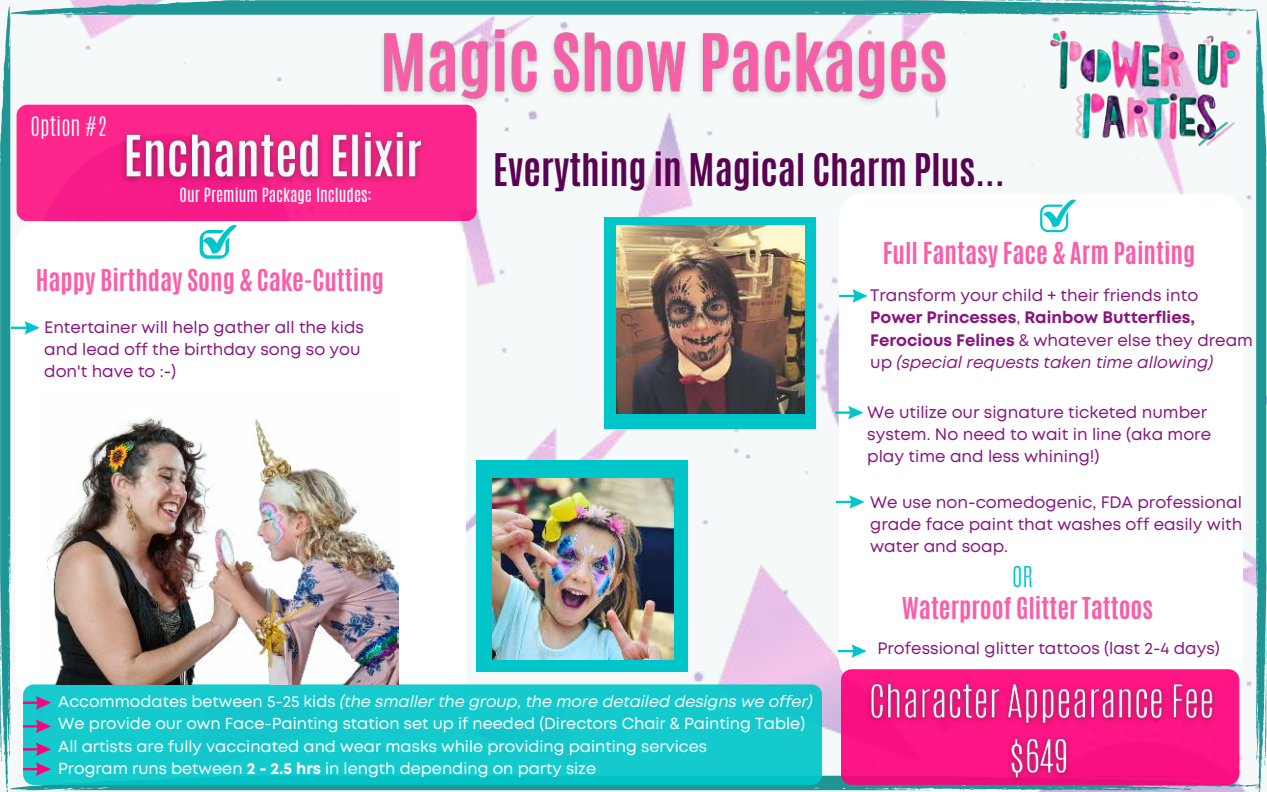
<style>
.page{position:relative;width:1267px;height:792px;background:#fff}
.page>*{position:absolute;margin:0;border:0;box-sizing:border-box;transform-origin:0 0}
.t1{font:700 37.6px "Antonio";color:#590453}
.t2{font:700 25.2px "Antonio";color:#f95fa9}
.t3{font:300 24px "Antonio";color:#00c6c9}
.t4{font:300 22.4px "Antonio";color:#fff}
.t5{font:16.6px/22.2px "Mont";color:#87177f}
.t6{font:16.2px "Antonio";color:#fff}
.t7{font:16px "Mont";color:#fff}
.t8{font:italic 16px "Mont";color:#fff}
.s1{font-weight:700}
.s2{font-style:italic}
.s3{font-style:normal}
</style>
<div class="page">
<img style="left:0;top:0;width:1266px;height:791px">
<h3 class="t4" style="left:31px;top:110px;width:77px">Option #2</h3>
<p class="t6" style="left:179px;top:184px;width:194px">Our Premium Package Includes:</p>
<h2 class="t2" style="left:36px;top:261px;width:350px">Happy Birthday Song &amp; Cake-Cutting</h2>
<p class="t5" style="left:44px;top:316px;width:321px">Entertainer will help gather all the kids and lead off the birthday song so you don't have to :-)</p>
<h1 class="t1" style="left:493px;top:141px;width:513px">Everything in Magical Charm Plus...</h1>
<h2 class="t2" style="left:882px;top:234px;width:314px">Full Fantasy Face &amp; Arm Painting</h2>
<p class="t5" style="left:870px;top:285px;width:384px">Transform your child + their friends into <span class="s1">Power Princesses</span>, <span class="s1">Rainbow Butterflies, Ferocious Felines</span> &amp; whatever else they dream up <span class="s2">(special requests taken time allowing)</span></p>
<p class="t5" style="left:867px;top:401px;width:345px">We utilize our signature ticketed number system. No need to wait in line (aka more play time and less whining!)</p>
<p class="t5" style="left:870px;top:491px;width:374px;text-align:justify">We use non-comedogenic, FDA professional grade face paint that washes off easily with water and soap.</p>
<h3 class="t3" style="left:1012px;top:559px;width:22px">OR</h3>
<h2 class="t2" style="left:901px;top:589px;width:253px">Waterproof Glitter Tattoos</h2>
<p class="t5" style="left:877px;top:637px;width:344px">Professional glitter tattoos (last 2-4 days)</p>
<p class="t8" style="left:58px;top:691px;width:755px"><span class="s3">Accommodates between 5-25 kids</span> (the smaller the group, the more detailed designs we offer)</p>
<p class="t7" style="left:58px;top:737px;width:650px">All artists are fully vaccinated and wear masks while providing painting services</p>
<p class="t7" style="left:58px;top:713px;width:748px">We provide our own Face-Painting station set up if needed (Directors Chair &amp; Painting Table)</p>
<p class="t7" style="left:58px;top:758px;width:539px">Program runs between <span class="s1">2 - 2.5 hrs</span> in length depending on party size</p>
</div>
